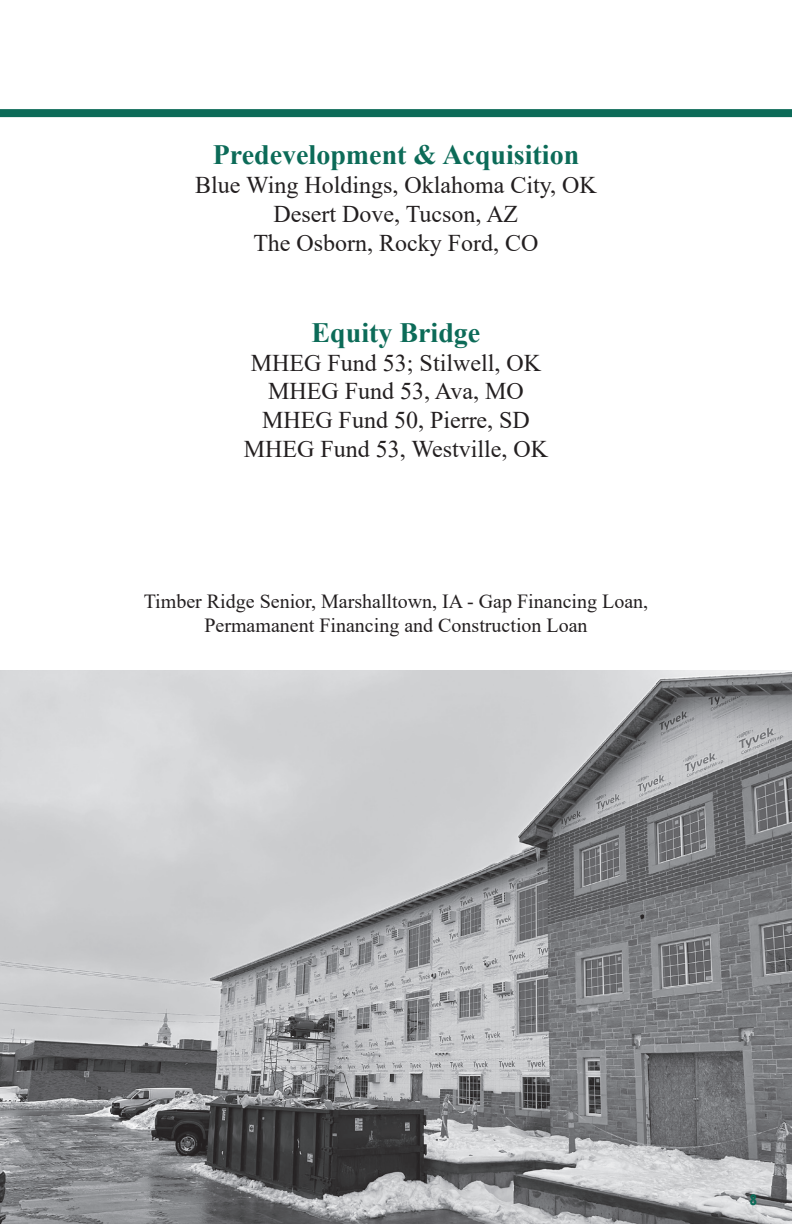
<style>
.page{position:relative;width:792px;height:1224px;background:#fff}
.page>*{position:absolute;margin:0;border:0;box-sizing:border-box;transform-origin:0 0}
.t1{font:700 28px "Times New Roman";color:#0c6b58}
.t2{font:24px/28.8px "Times New Roman";color:#231f20;text-align:center}
.t3{font:20px/24px "Times New Roman";color:#231f20;text-align:center}
.t4{font:800 condensed 16px "Tw Cen";color:#0c6b58}
</style>
<div class="page">
<img style="left:0;top:671px;width:792px;height:553px">
<div style="left:0;top:109px;width:792px;height:8px;background:#0c6b58"></div>
<p class="t1" style="left:213px;top:135px;width:368px">Predevelopment &amp; Acquisition</p>
<p class="t2" style="left:195px;top:170px;width:403px">Blue Wing Holdings, Oklahoma City, OK<br>Desert Dove, Tucson, AZ<br>The Osborn, Rocky Ford, CO</p>
<p class="t1" style="left:312px;top:312px;width:170px">Equity Bridge</p>
<p class="t2" style="left:244px;top:347px;width:306px">MHEG Fund 53; Stilwell, OK<br>MHEG Fund 53, Ava, MO<br>MHEG Fund 50, Pierre, SD<br>MHEG Fund 53, Westville, OK</p>
<p class="t3" style="left:144px;top:589px;width:506px">Timber Ridge Senior, Marshalltown, IA - Gap Financing Loan,<br>Permamanent Financing and Construction Loan</p>
<p class="t4" style="left:749px;top:1190px;width:9px">8</p>
</div>
